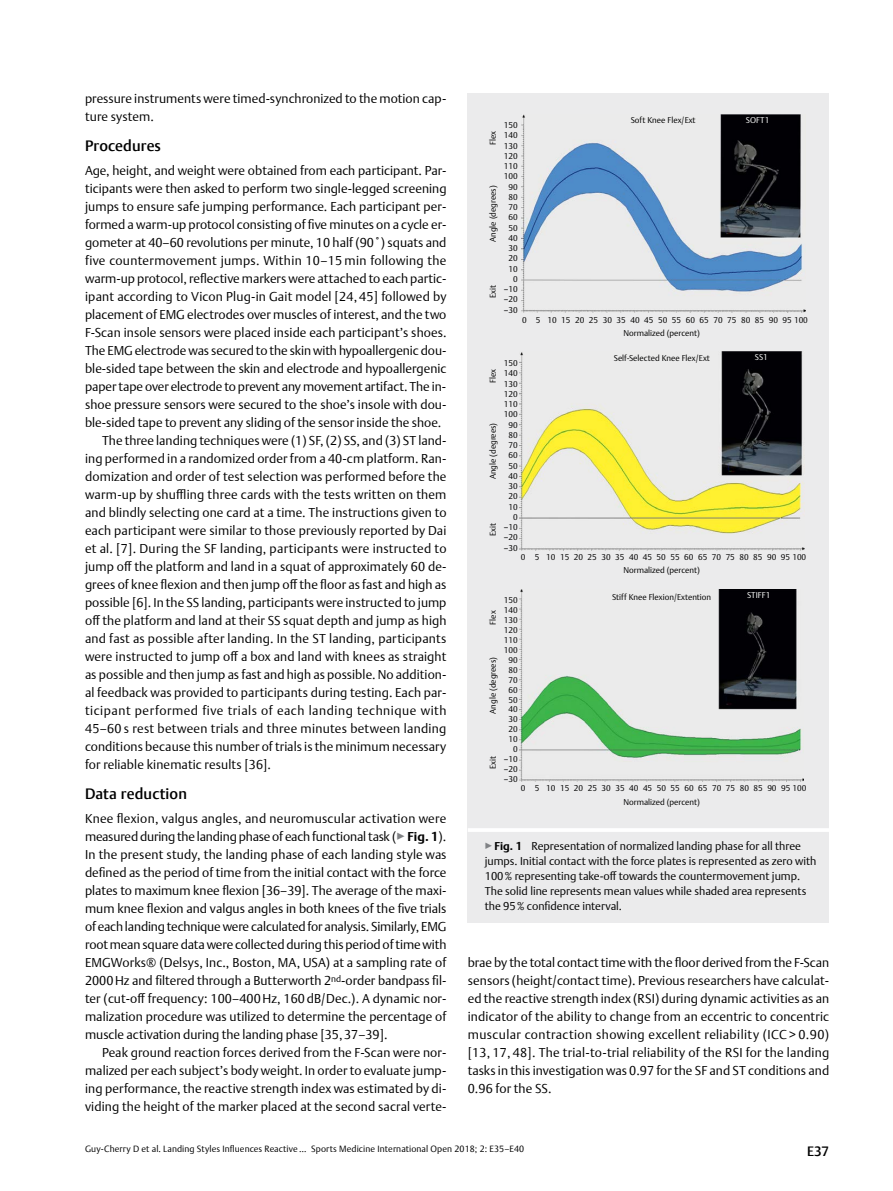
<style>
.page{position:relative;width:893px;height:1191px;background:#fff}
.page>*{position:absolute;margin:0;border:0;box-sizing:border-box;transform-origin:0 0}
.t1{font:500 15px "Thieme Argo 2011";letter-spacing:.01em;color:#000}
.t2{font:500 13.5px "Thieme Argo 2011";color:#000}
.t3{font:300 12.75px/18px "Thieme Argo 2011";letter-spacing:.005em;color:#000;text-align:justify}
.t4{font:300 12.75px "Thieme Argo 2011";letter-spacing:.025em;color:#000}
.t5{font:300 12.75px "Thieme Argo 2011";letter-spacing:.04em;color:#000}
.t6{font:300 11.25px/15px "Thieme Argo 2011";color:#000}
.t7{font:300 9px "Thieme Argo 2011";letter-spacing:.01em;color:#000}
.t8{font:300 8.25px/10.2px "Thieme Argo 2011";color:#000;text-align:center}
.t9{font:300 8.25px "Thieme Argo 2011";color:#fff}
.s1{color:#808285}
.s2{font-weight:700}
</style>
<div class="page">
<div style="left:468px;top:94px;width:361px;height:734px;background:#ebebec"></div>
<img style="left:520px;top:589px;width:284px;height:192px">
<img style="left:520px;top:352px;width:284px;height:198px">
<img style="left:521px;top:114px;width:284px;height:199px">
<div style="left:468px;top:828px;width:361px;height:94px;background:#ebebec"></div>
<hr style="left:468px;top:828px;width:361px;height:4px;background:#fff">
<p class="t3" style="left:85px;top:89px;width:363px">pressure instruments were timed-synchronized to the motion cap&shy;ture system.</p>
<p class="t1" style="left:85px;top:136px;width:77px">Procedures</p>
<p class="t3" style="left:85px;top:161px;width:363px">Age, height, and weight were obtained from each participant. Par-</p>
<p class="t3" style="left:85px;top:179px;width:363px">ticipants were then asked to perform two single-legged screening</p>
<p class="t3" style="left:85px;top:197px;width:363px">jumps to ensure safe jumping performance. Each participant per-</p>
<p class="t3" style="left:85px;top:215px;width:363px">formed a warm-up protocol consisting of five minutes on a cycle er-</p>
<p class="t3" style="left:85px;top:233px;width:363px">gometer at 40–60 revolutions per minute, 10 half (90˚) squats and</p>
<p class="t4" style="left:85px;top:252px;width:363px">five countermovement jumps. Within 10–15 min following the</p>
<p class="t3" style="left:85px;top:269px;width:363px">warm-up protocol, reflective markers were attached to each partic-</p>
<p class="t3" style="left:85px;top:287px;width:363px">ipant according to Vicon Plug-in Gait model [24, 45] followed by</p>
<p class="t3" style="left:85px;top:305px;width:363px">placement of EMG electrodes over muscles of interest, and the two</p>
<p class="t3" style="left:85px;top:323px;width:363px">F-Scan insole sensors were placed inside each participant’s shoes.</p>
<p class="t3" style="left:85px;top:341px;width:363px">The EMG electrode was secured to the skin with hypoallergenic dou-</p>
<p class="t3" style="left:85px;top:359px;width:363px">ble-sided tape between the skin and electrode and hypoallergenic</p>
<p class="t3" style="left:85px;top:377px;width:363px">paper tape over electrode to prevent any movement artifact. The in-</p>
<p class="t3" style="left:85px;top:395px;width:363px">shoe pressure sensors were secured to the shoe’s insole with dou-</p>
<p class="t3" style="left:85px;top:413px;width:358px">ble-sided tape to prevent any sliding of the sensor inside the shoe.</p>
<p class="t3" style="left:102px;top:431px;width:346px">The three landing techniques were (1) SF, (2) SS, and (3) ST land-</p>
<p class="t3" style="left:85px;top:449px;width:363px">ing performed in a randomized order from a 40-cm platform. Ran-</p>
<p class="t3" style="left:85px;top:467px;width:363px">domization and order of test selection was performed before the</p>
<p class="t3" style="left:85px;top:485px;width:363px">warm-up by shuffling three cards with the tests written on them</p>
<p class="t3" style="left:85px;top:503px;width:363px">and blindly selecting one card at a time. The instructions given to</p>
<p class="t3" style="left:85px;top:521px;width:363px">each participant were similar to those previously reported by Dai</p>
<p class="t3" style="left:85px;top:539px;width:363px">et al. [7]. During the SF landing, participants were instructed to</p>
<p class="t3" style="left:85px;top:557px;width:363px">jump off the platform and land in a squat of approximately 60 de-</p>
<p class="t3" style="left:85px;top:575px;width:363px">grees of knee flexion and then jump off the floor as fast and high as</p>
<p class="t3" style="left:85px;top:593px;width:363px">possible [6]. In the SS landing, participants were instructed to jump</p>
<p class="t3" style="left:85px;top:611px;width:363px">off the platform and land at their SS squat depth and jump as high</p>
<p class="t3" style="left:85px;top:629px;width:363px">and fast as possible after landing. In the ST landing, participants</p>
<p class="t3" style="left:85px;top:647px;width:363px">were instructed to jump off a box and land with knees as straight</p>
<p class="t3" style="left:85px;top:665px;width:363px">as possible and then jump as fast and high as possible. No addition-</p>
<p class="t3" style="left:85px;top:683px;width:363px">al feedback was provided to participants during testing. Each par-</p>
<p class="t5" style="left:85px;top:702px;width:363px">ticipant performed five trials of each landing technique with</p>
<p class="t4" style="left:85px;top:720px;width:363px">45–60 s rest between trials and three minutes between landing</p>
<p class="t3" style="left:85px;top:737px;width:363px">conditions because this number of trials is the minimum necessary</p>
<p class="t3" style="left:85px;top:755px;width:188px">for reliable kinematic results [36].</p>
<p class="t1" style="left:85px;top:784px;width:103px">Data reduction</p>
<p class="t3" style="left:85px;top:809px;width:363px">Knee flexion, valgus angles, and neuromuscular activation were measured during the landing phase of each functional task (<span class="s1">▶</span><span class="s2">Fig. 1</span>).<br>In the present study, the landing phase of each landing style was defined as the period of time from the initial contact with the force plates to maximum knee flexion [36–39]. The average of the maxi&shy;mum knee flexion and valgus angles in both knees of the five trials of each landing technique were calculated for analysis. Similarly, EMG root mean square data were collected during this period of time with EMGWorks® (Delsys, Inc., Boston, MA, USA) at a sampling rate of 2000Hz and filtered through a Butterworth 2<sup>nd</sup>-order bandpass fil&shy;ter (cut-off frequency: 100–400Hz, 160dB/Dec.). A dynamic nor&shy;malization procedure was utilized to determine the percentage of muscle activation during the landing phase [35,37–39].</p>
<p class="t3" style="left:85px;top:1043px;width:363px;text-indent:17px">Peak ground reaction forces derived from the F-Scan were nor&shy;malized per each subject’s body weight. In order to evaluate jump&shy;ing performance, the reactive strength index was estimated by di&shy;viding the height of the marker placed at the second sacral verte-</p>
<p class="t8" style="left:504px;top:120px;width:15px">150</p>
<p class="t8" style="left:488px;top:145px;width:16px;rotate:-90deg">Flex</p>
<p class="t8" style="left:504px;top:130px;width:15px">140<br>130<br>120<br>110<br>100<br>90<br>80</p>
<p class="t8" style="left:488px;top:242px;width:58px;rotate:-90deg">Angle (degrees)</p>
<p class="t8" style="left:504px;top:202px;width:15px;text-align:right">70<br>60<br>50<br>40<br>30<br>20<br>10<br>0 –10 –20 –30</p>
<p class="t8" style="left:488px;top:298px;width:14px;rotate:-90deg">Exit</p>
<p class="t8" style="left:631px;top:115px;width:66px">Soft Knee Flex/Ext</p>
<p class="t9" style="left:746px;top:115px;width:25px">SOFT1</p>
<p class="t8" style="left:686px;top:314px;width:124px">60 65 70 75 80 85 90 95 100</p>
<p class="t8" style="left:624px;top:313px;width:78px;line-height:13.5px;text-align:left;text-indent:-102px">0 5 10152025303540<br>Normalized (percent)</p>
<p class="t8" style="left:644px;top:314px;width:38px">45 50 55</p>
<p class="t8" style="left:504px;top:358px;width:15px">150<br>140<br>130<br>120<br>110<br>100<br>90<br>80</p>
<p class="t8" style="left:488px;top:383px;width:16px;rotate:-90deg">Flex</p>
<p class="t8" style="left:488px;top:479px;width:58px;rotate:-90deg">Angle (degrees)</p>
<p class="t8" style="left:504px;top:440px;width:15px;text-align:right">70<br>60<br>50<br>40<br>30<br>20<br>10<br>0 –10 –20 –30</p>
<p class="t8" style="left:488px;top:536px;width:14px;rotate:-90deg">Exit</p>
<p class="t8" style="left:614px;top:353px;width:98px">Self-Selected Knee Flex/Ext</p>
<p class="t9" style="left:755px;top:352px;width:14px">SS1</p>
<p class="t8" style="left:643px;top:551px;width:165px">45 50 55 60 65 70 75 80 85 90 95 100</p>
<p class="t8" style="left:624px;top:550px;width:78px;line-height:13.5px;text-align:left;text-indent:-103px">0 5 10152025303540<br>Normalized (percent)</p>
<p class="t8" style="left:504px;top:595px;width:15px">150<br>140<br>130<br>120<br>110<br>100<br>90<br>80</p>
<p class="t8" style="left:488px;top:624px;width:16px;rotate:-90deg">Flex</p>
<p class="t8" style="left:488px;top:714px;width:58px;rotate:-90deg">Angle (degrees)</p>
<p class="t8" style="left:504px;top:674px;width:15px;text-align:right">70<br>60<br>50<br>40<br>30<br>20<br>10<br>0 –10 –20 –30</p>
<p class="t8" style="left:488px;top:769px;width:14px;rotate:-90deg">Exit</p>
<p class="t8" style="left:612px;top:592px;width:101px">Stiff Knee Flexion/Extention</p>
<p class="t9" style="left:747px;top:589px;width:25px">STIFF1</p>
<p class="t8" style="left:643px;top:783px;width:165px">45 50 55 60 65 70 75 80 85 90 95 100</p>
<p class="t8" style="left:624px;top:781px;width:78px;line-height:13.5px;text-align:left;text-indent:-103px">0 5 10152025303540<br>Normalized (percent)</p>
<p class="t6" style="left:485px;top:838px;width:333px"><span class="s1">▶</span><span class="s2">Fig. 1</span> Representation of normalized landing phase for all three jumps. Initial contact with the force plates is represented as zero with 100% representing take-off towards the countermovement jump.<br>The solid line represents mean values while shaded area represents the 95% confidence interval.</p>
<p class="t3" style="left:468px;top:953px;width:363px">brae by the total contact time with the floor derived from the F-Scan sensors (height/contact time). Previous researchers have calculat&shy;ed the reactive strength index (RSI) during dynamic activities as an indicator of the ability to change from an eccentric to concentric muscular contraction showing excellent reliability (ICC &gt; 0.90) [13, 17, 48]. The trial-to-trial reliability of the RSI for the landing tasks in this investigation was 0.97 for the SF and ST conditions and 0.96 for the SS.</p>
<p class="t7" style="left:85px;top:1143px;width:441px">Guy-Cherry D et al. Landing Styles Influences Reactive … Sports Medicine International Open 2018; 2: E35–E40</p>
<p class="t2" style="left:807px;top:1142px;width:24px">E37</p>
</div>
